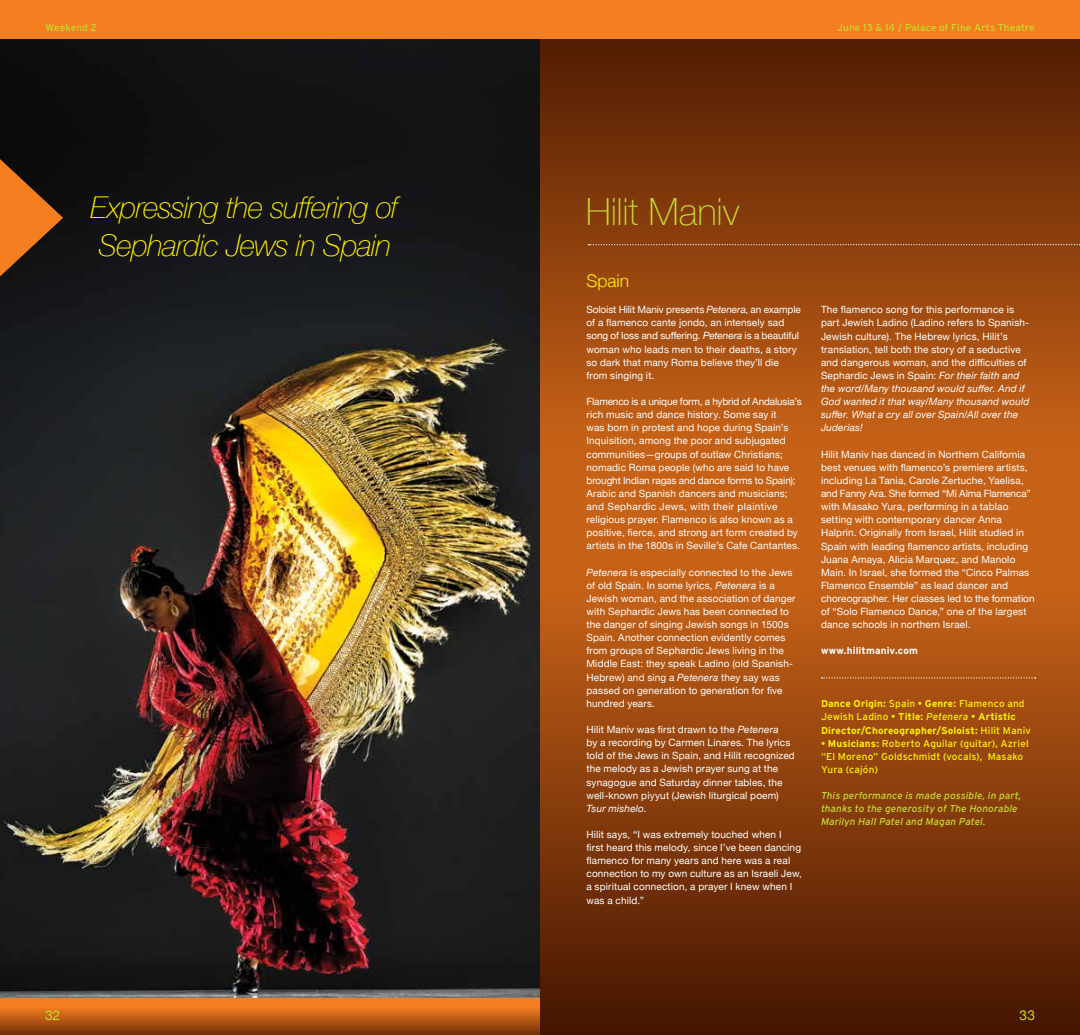
<style>
.page{position:relative;width:1080px;height:1035px;background:#fff}
.page>*{position:absolute;margin:0;border:0;box-sizing:border-box;transform-origin:0 0}
.t1{font:100 37.5px "Helvetica Neue";letter-spacing:-.005em;color:#c6d92d}
.t2{font:italic 100 30px/37.5px "Helvetica Neue";letter-spacing:-.025em;color:#fff200}
.t3{font:300 17.5px "Helvetica Neue";color:#fff200}
.t4{font:13.75px "Helvetica Neue";color:#c6d92d}
.t5{font:10px/13.1px "Helvetica Neue";letter-spacing:.015em;color:#fff}
.t6{font:700 10px/13.1px "Interstate";letter-spacing:.015em;color:#fff200}
.t7{font:italic 10px/13.1px "Interstate";letter-spacing:.01em;color:#c6d92d}
.t8{font:10px/13.1px "Interstate";letter-spacing:.015em;color:#fff200}
.t9{font:10px "Interstate";letter-spacing:.015em;color:#c6d92d}
.t10{font:700 10px "Interstate";letter-spacing:.015em;color:#fff}
.t11{font:italic 10px "Helvetica Neue";letter-spacing:.02em;color:#fff}
.s1{font-style:italic}
.s2{font-weight:400}
.s3{font-weight:400;font-style:italic}
.s4{font-weight:700}
</style>
<div class="page">
<img style="left:0;top:39px;width:540px;height:960px">
<svg style="left:540px;top:39px;width:540px;height:396px;background:#8a3e0d"></svg>
<div style="left:0;top:0;width:1080px;height:39px;background:#f57e20"></div>
<svg style="left:540px;top:435px;width:540px;height:600px;background:#95440e"></svg>
<svg style="left:822px;top:677px;width:214px;height:2px"></svg>
<svg style="left:588px;top:244px;width:492px;height:1px"></svg>
<div style="left:0;top:999px;width:540px;height:36px;background:#f57e20"></div>
<div style="left:0;top:1007px;width:540px;height:28px;background:linear-gradient(to bottom,#f17b1f,#77330a)"></div>
<hr style="left:0;top:155px;width:1px;height:125px;background:#f57e20">
<svg style="left:0;top:159px;width:63px;height:117px;background:#824617"></svg>
<p class="t9" style="left:45px;top:21px;width:53px">Weekend 2</p>
<p class="t9" style="left:837px;top:21px;width:200px">June 13 &amp; 14 / Palace of Fine Arts Theatre</p>
<h2 class="t2" style="left:91px;top:187px;width:309px">Expressing the suffering of<br>Sephardic Jews in Spain</h2>
<h1 class="t1" style="left:586px;top:183px;width:155px">Hilit Maniv</h1>
<h3 class="t3" style="left:587px;top:267px;width:44px">Spain</h3>
<p class="t5" style="left:587px;top:304px;width:216px">Soloist Hilit Maniv presents <span class="s1">Petenera</span>, an example of a flamenco cante jondo, an intensely sad song of loss and suffering. <span class="s1">Petenera</span> is a beautiful woman who leads men to their deaths, a story so dark that many Roma believe they’ll die from singing it.</p>
<p class="t5" style="left:587px;top:395px;width:217px">Flamenco is a unique form, a hybrid of Andalusia’s rich music and dance history. Some say it<br>was born in protest and hope during Spain’s Inquisition, among the poor and subjugated communities—groups of outlaw Christians; nomadic Roma people (who are said to have brought Indian ragas and dance forms to Spain); Arabic and Spanish dancers and musicians; and Sephardic Jews, with their plaintive religious prayer. Flamenco is also known as a positive, fierce, and strong art form created by artists in the 1800s in Seville’s Cafe Cantantes.</p>
<p class="t5" style="left:587px;top:566px;width:211px"><span class="s1">Petenera</span> is especially connected to the Jews of old Spain. In some lyrics, <span class="s1">Petenera</span> is a Jewish woman, and the association of danger with Sephardic Jews has been connected to the danger of singing Jewish songs in 1500s Spain. Another connection evidently comes from groups of Sephardic Jews living in the Middle East: they speak Ladino (old Spanish-Hebrew) and sing a <span class="s1">Petenera</span> they say was passed on generation to generation for five hundred years.</p>
<p class="t5" style="left:587px;top:724px;width:210px">Hilit Maniv was first drawn to the <span class="s1">Petenera<br></span>by a recording by Carmen Linares. The lyrics told of the Jews in Spain, and Hilit recognized the melody as a Jewish prayer sung at the synagogue and Saturday dinner tables, the well-known piyyut (Jewish liturgical poem)</p>
<p class="t11" style="left:587px;top:801px;width:62px">Tsur mishelo.</p>
<p class="t5" style="left:587px;top:828px;width:217px">Hilit says, “I was extremely touched when I<br>first heard this melody, since I’ve been dancing flamenco for many years and here was a real connection to my own culture as an Israeli Jew, a spiritual connection, a prayer I knew when I was a child.”</p>
<p class="t5" style="left:821px;top:304px;width:210px">The flamenco song for this performance is part Jewish Ladino (Ladino refers to Spanish-Jewish culture). The Hebrew lyrics, Hilit’s translation, tell both the story of a seductive and dangerous woman, and the difficulties of Sephardic Jews in Spain: <span class="s1">For their faith and the word/Many thousand would suffer. And if God wanted it that way/Many thousand would suffer. What a cry all over Spain/All over the Juderias!</span></p>
<p class="t5" style="left:821px;top:448px;width:215px">Hilit Maniv has danced in Northern California best venues with flamenco’s premiere artists, including La Tania, Carole Zertuche, Yaelisa, and Fanny Ara. She formed “Mi Alma Flamenca” with Masako Yura, performing in a tablao setting with contemporary dancer Anna Halprin. Originally from Israel, Hilit studied in Spain with leading flamenco artists, including Juana Amaya, Alicia Marquez, and Manolo Main. In Israel, she formed the “Cinco Palmas Flamenco Ensemble” as lead dancer and choreographer. Her classes led to the formation of “Solo Flamenco Dance,” one of the largest dance schools in northern Israel.</p>
<p class="t10" style="left:821px;top:645px;width:98px">www.hilitmaniv.com</p>
<p class="t6" style="left:821px;top:697px;width:211px">Dance Origin: <span class="s2">Spain •</span> Genre: <span class="s2">Flamenco and<br>Jewish Ladino •</span> Title: <span class="s3">Petenera</span> <span class="s2">•</span> Artistic<br>Director/Choreographer/Soloist: <span class="s2">Hilit Maniv</span></p>
<p class="t8" style="left:821px;top:736px;width:209px">• <span class="s4">Musicians:</span> Roberto Aguilar (guitar), Azriel “El Moreno” Goldschmidt (vocals), Masako<br>Yura (cajón)</p>
<p class="t7" style="left:821px;top:789px;width:202px">This performance is made possible, in part, thanks to the generosity of The Honorable<br>Marilyn Hall Patel and Magan Patel.</p>
<h3 class="t4" style="left:45px;top:1005px;width:17px">32</h3>
<h3 class="t4" style="left:1020px;top:1005px;width:17px">33</h3>
</div>
